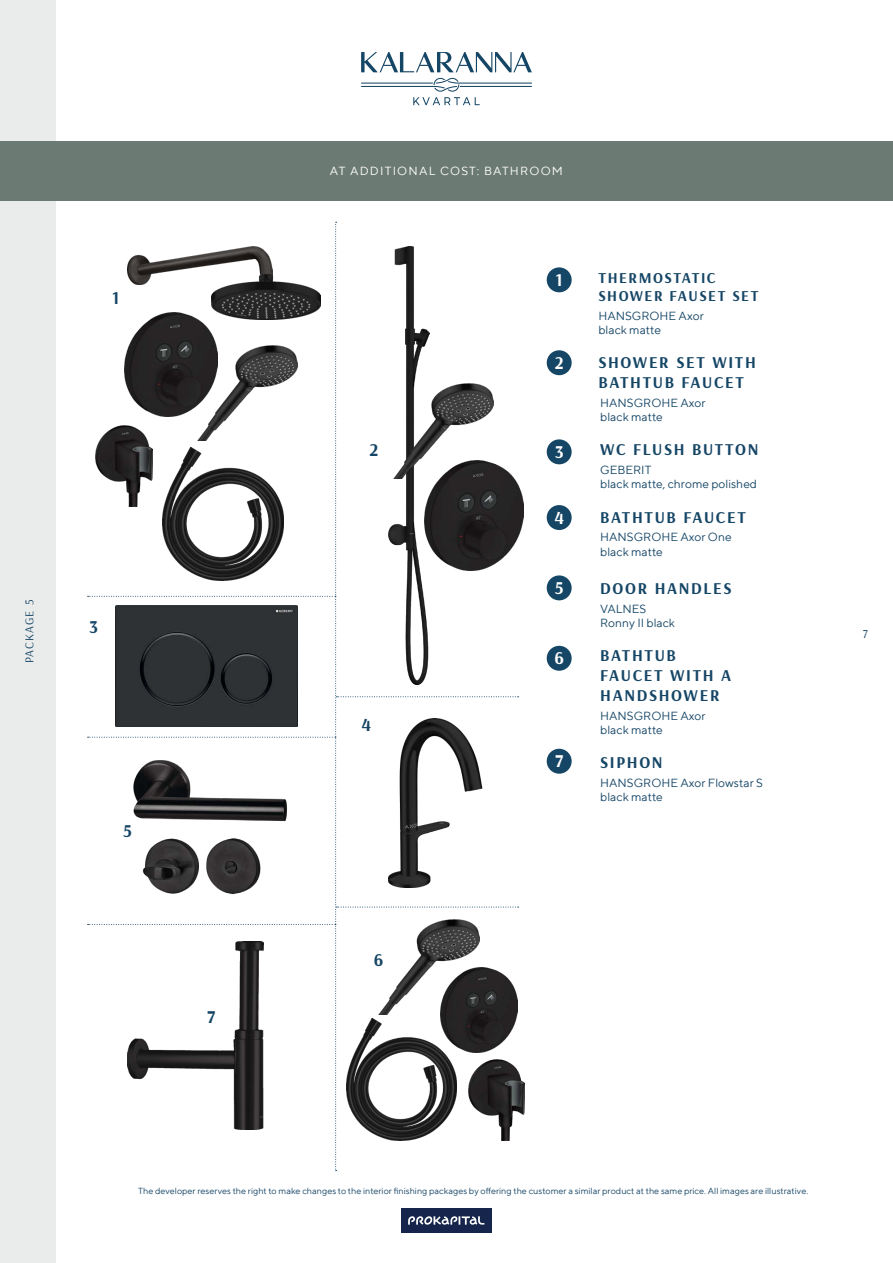
<style>
.page{position:relative;width:893px;height:1263px;background:#fff}
.page>*{position:absolute;margin:0;border:0;box-sizing:border-box;transform-origin:0 0}
.t1{font:700 18px "Arsenal";color:#fff}
.t2{font:700 18px "Arsenal";color:#164666}
.t3{font:700 16.5px/19.8px "Arsenal";letter-spacing:.1em;color:#164666}
.t4{font:700 15.15px/18.1px "Arsenal";letter-spacing:.1em;color:#164666}
.t5{font:12px/14.4px "TT Norms";color:#164666}
.t6{font:12px "TT Norms";letter-spacing:.1em;color:#fff}
.t7{font:12px "Arsenal";letter-spacing:.085em;color:#154565}
.t8{font:9px "TT Norms";color:#164666}
</style>
<div class="page">
<div style="left:0;top:0;width:55px;height:1263px;background:#eaeceb"></div>
<svg style="left:361px;top:52px;width:171px;height:20px"></svg>
<svg style="left:361px;top:78px;width:171px;height:27px"></svg>
<div style="left:401px;top:1208px;width:91px;height:25px;background:#16254c"></div>
<svg style="left:408px;top:1216px;width:77px;height:9px"></svg>
<div style="left:0;top:141px;width:893px;height:60px;background:#6c7a74"></div>
<div style="left:547px;top:267px;width:25px;height:25px;background:#164666;border-radius:50%"></div>
<div style="left:547px;top:350px;width:25px;height:25px;background:#164666;border-radius:50%"></div>
<div style="left:547px;top:439px;width:25px;height:25px;background:#164666;border-radius:50%"></div>
<div style="left:547px;top:505px;width:25px;height:25px;background:#164666;border-radius:50%"></div>
<div style="left:547px;top:575px;width:25px;height:25px;background:#164666;border-radius:50%"></div>
<div style="left:547px;top:646px;width:25px;height:25px;background:#164666;border-radius:50%"></div>
<div style="left:547px;top:749px;width:25px;height:25px;background:#164666;border-radius:50%"></div>
<svg style="left:88px;top:222px;width:431px;height:949px"></svg>
<img style="left:388px;top:718px;width:94px;height:169px">
<img style="left:430px;top:460px;width:94px;height:110px">
<img style="left:388px;top:247px;width:42px;height:438px">
<img style="left:394px;top:384px;width:100px;height:95px">
<img style="left:197px;top:346px;width:101px;height:95px">
<img style="left:441px;top:967px;width:77px;height:86px">
<img style="left:346px;top:1018px;width:111px;height:122px">
<img style="left:379px;top:920px;width:100px;height:95px">
<img style="left:468px;top:1059px;width:56px;height:81px">
<img style="left:96px;top:425px;width:56px;height:81px">
<h1 class="t2" style="left:112px;top:285px;width:9px">1</h1>
<p class="t7" style="left:21px;top:663px;width:65px;rotate:-90deg">PACKAGE 5</p>
<h1 class="t2" style="left:89px;top:614px;width:10px">3</h1>
<h1 class="t2" style="left:123px;top:818px;width:10px">5</h1>
<h1 class="t2" style="left:207px;top:1004px;width:10px">7</h1>
<p class="t6" style="left:330px;top:163px;width:235px">AT ADDITIONAL COST: BATHROOM</p>
<h1 class="t2" style="left:369px;top:437px;width:10px">2</h1>
<h1 class="t2" style="left:361px;top:713px;width:11px">4</h1>
<h1 class="t1" style="left:556px;top:267px;width:9px">1</h1>
<h1 class="t1" style="left:555px;top:350px;width:10px">2</h1>
<h1 class="t1" style="left:555px;top:439px;width:10px">3</h1>
<h1 class="t1" style="left:554px;top:505px;width:11px">4</h1>
<h1 class="t1" style="left:555px;top:575px;width:10px">5</h1>
<h1 class="t1" style="left:554px;top:645px;width:11px">6</h1>
<h1 class="t1" style="left:555px;top:748px;width:10px">7</h1>
<p class="t4" style="left:598px;top:269px;width:162px">THERMOSTATIC<br>SHOWER FAUSET SET</p>
<p class="t5" style="left:598px;top:308px;width:107px">HANSGROHE Axor black matte</p>
<h2 class="t3" style="left:598px;top:353px;width:159px">SHOWER SET WITH<br>BATHTUB FAUCET</h2>
<p class="t5" style="left:600px;top:395px;width:107px">HANSGROHE Axor black matte</p>
<h2 class="t3" style="left:600px;top:440px;width:160px">WC FLUSH BUTTON</h2>
<p class="t5" style="left:600px;top:462px;width:158px">GEBERIT<br>black matte, chrome polished</p>
<h2 class="t3" style="left:600px;top:507px;width:147px">BATHTUB FAUCET</h2>
<p class="t5" style="left:600px;top:530px;width:133px">HANSGROHE Axor One black matte</p>
<h2 class="t3" style="left:600px;top:578px;width:133px">DOOR HANDLES</h2>
<p class="t5" style="left:600px;top:601px;width:76px">VALNES<br>Ronny II black</p>
<h2 class="t3" style="left:600px;top:646px;width:133px">BATHTUB<br>FAUCET WITH A<br>HANDSHOWER</h2>
<p class="t5" style="left:600px;top:708px;width:107px">HANSGROHE Axor black matte</p>
<h2 class="t3" style="left:600px;top:752px;width:64px">SIPHON</h2>
<p class="t5" style="left:600px;top:775px;width:164px">HANSGROHE Axor Flowstar S black matte</p>
<h1 class="t2" style="left:374px;top:947px;width:11px">6</h1>
<p class="t7" style="left:863px;top:625px;width:7px">7</p>
<p class="t8" style="left:138px;top:1185px;width:672px">The developer reserves the right to make changes to the interior finishing packages by offering the customer a similar product at the same price. All images are illustrative.</p>
</div>
